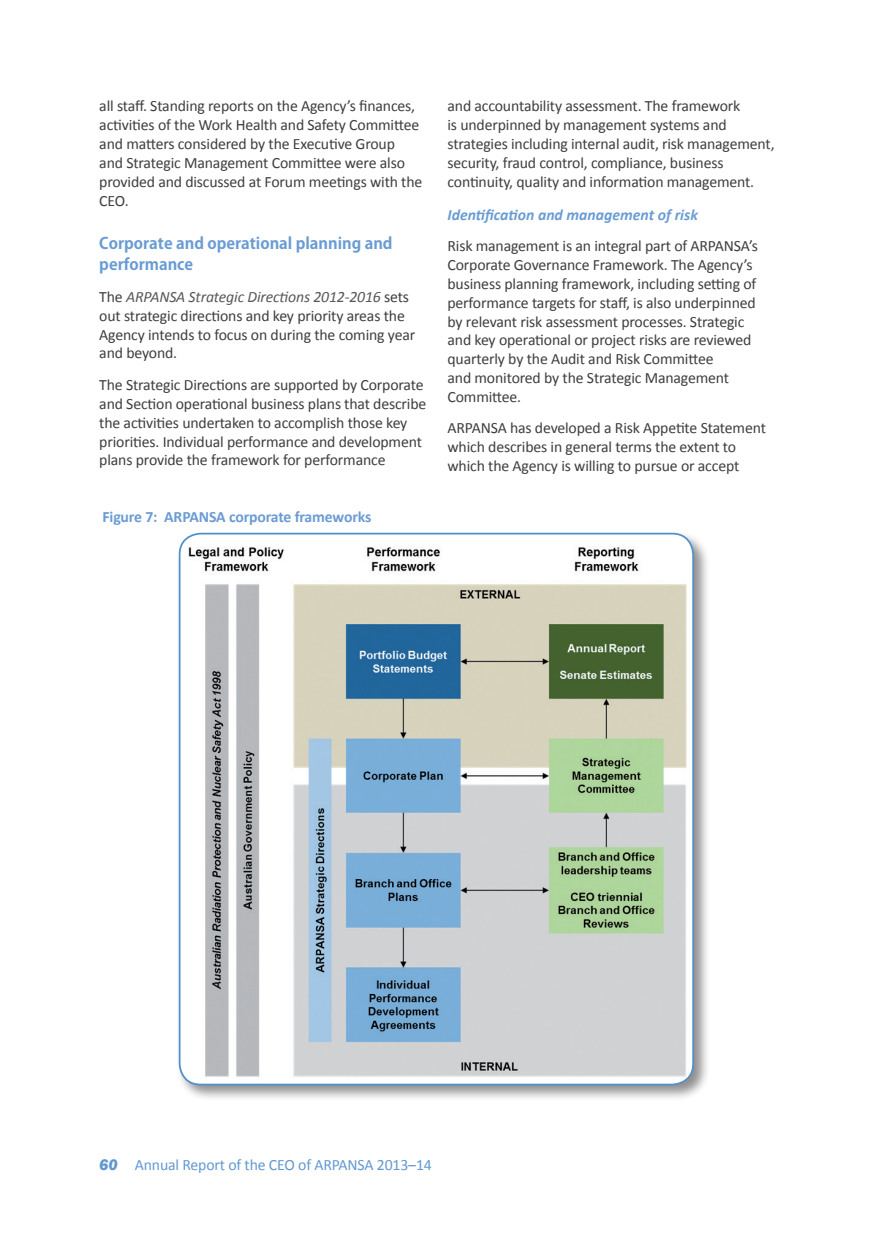
<style>
.page{position:relative;width:874px;height:1241px;background:#fff}
.page>*{position:absolute;margin:0;border:0;box-sizing:border-box;transform-origin:0 0}
.t1{font:15.75px/18.9px "Calibri";letter-spacing:-.01em;color:#3e3e3f}
.Heading_2{font:700 15.75px/21px "Koz Go Pro";color:#6a9cd3}
.t2{font:15.75px "Calibri";letter-spacing:-.01em;color:#6298d1}
.Figure_Title{font:700 15.75px "Calibri";letter-spacing:-.01em;color:#6a9cd3}
.Heading_3{font:italic 700 15.75px "Calibri";color:#6a9cd3}
.s1{font-style:italic;color:#57585a}
.s2{font-family:"Franklin Gothic";font-weight:800;font-style:italic}
</style>
<div class="page">
<div style="left:176px;top:530px;width:534px;height:571px;background:#231f20;opacity:.5"></div>
<img style="left:179px;top:533px;width:513px;height:551px">
<div style="left:179px;top:532px;width:514px;height:553px;border:2px solid #5090cc;border-radius:21px"></div>
<p class="t1" style="left:99px;top:97px;width:324px">all staff. Standing reports on the Agency’s finances, activities of the Work Health and Safety Committee and matters considered by the Executive Group and Strategic Management Committee were also provided and discussed at Forum meetings with the CEO.</p>
<p class="Heading_2" style="left:99px;top:234px;width:294px">Corporate and operational planning and performance</p>
<p class="t1" style="left:99px;top:287px;width:317px">The <span class="s1">ARPANSA Strategic Directions 2012-2016</span> sets out strategic directions and key priority areas the Agency intends to focus on during the coming year and beyond.</p>
<p class="t1" style="left:99px;top:375px;width:328px">The Strategic Directions are supported by Corporate and Section operational business plans that describe the activities undertaken to accomplish those key priorities. Individual performance and development plans provide the framework for performance</p>
<p class="Figure_Title" style="left:102px;top:506px;width:270px">Figure 7: ARPANSA corporate frameworks</p>
<p class="t1" style="left:447px;top:97px;width:328px">and accountability assessment. The framework<br>is underpinned by management systems and strategies including internal audit, risk management, security, fraud control, compliance, business continuity, quality and information management.</p>
<p class="Heading_3" style="left:447px;top:204px;width:252px">Identification and management of risk</p>
<p class="t1" style="left:447px;top:236px;width:312px">Risk management is an integral part of ARPANSA’s Corporate Governance Framework. The Agency’s business planning framework, including setting of performance targets for staff, is also underpinned by relevant risk assessment processes. Strategic and key operational or project risks are reviewed quarterly by the Audit and Risk Committee<br>and monitored by the Strategic Management Committee.</p>
<p class="t1" style="left:447px;top:419px;width:320px">ARPANSA has developed a Risk Appetite Statement which describes in general terms the extent to which the Agency is willing to pursue or accept</p>
<p class="t2" style="left:99px;top:1154px;width:334px"><span class="s2">60</span> Annual Report of the CEO of ARPANSA 2013–14</p>
</div>
